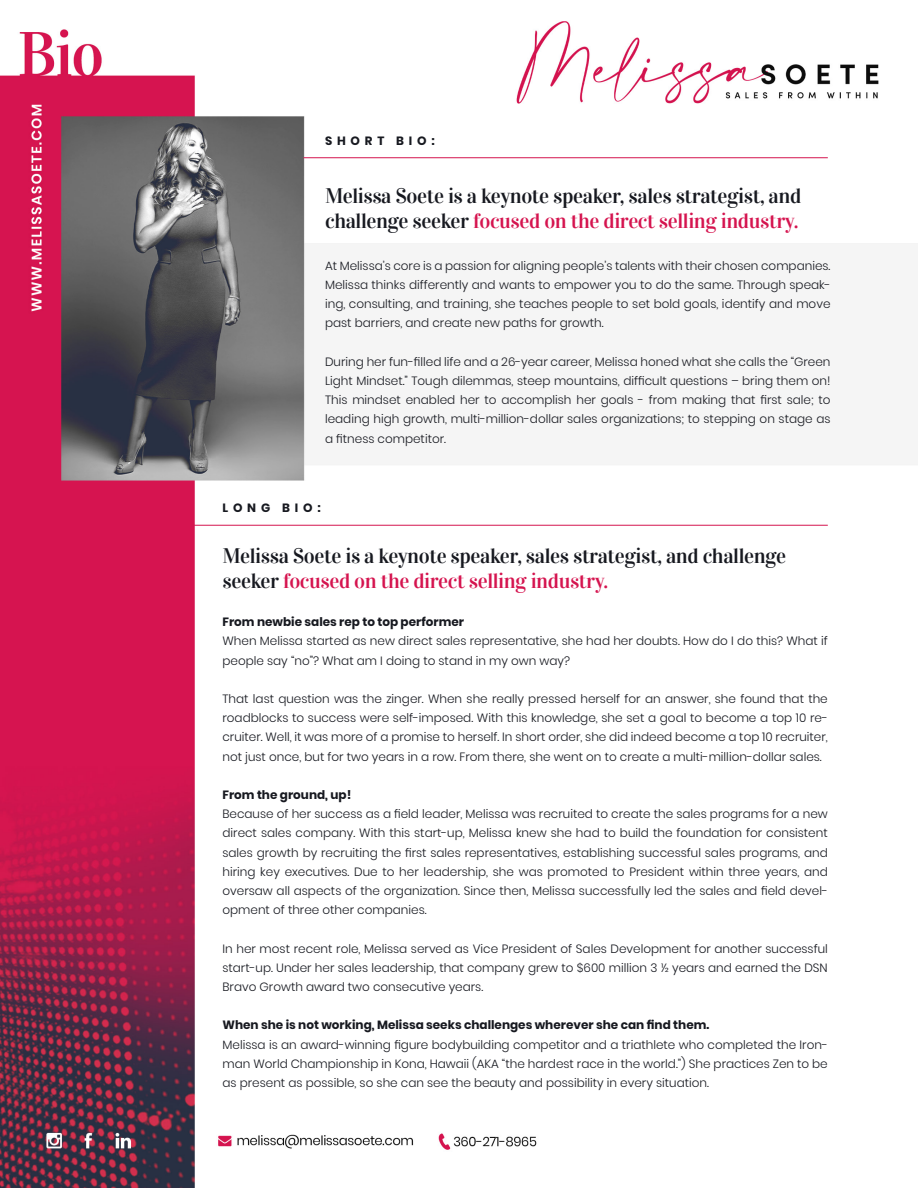
<style>
.page{position:relative;width:918px;height:1188px;background:#fff}
.page>*{position:absolute;margin:0;border:0;box-sizing:border-box;transform-origin:0 0}
.t1{font:21px/25.2px "Vidaloka";letter-spacing:-.02em;color:#171920}
.t2{font:300 12px/19.2px "Poppins";color:#171920;text-align:justify}
.t3{font:700 12px "Poppins";color:#171920}
.t4{font:700 12px "Poppins";letter-spacing:.4em;color:#171920}
.s1{color:#d5144f}
</style>
<div class="page">
<img style="left:0;top:21px;width:918px;height:1167px">
<hr style="left:192px;top:525px;width:636px;height:1px;background:#d5144f">
<hr style="left:303px;top:157px;width:525px;height:1px;background:#d5144f">
<p class="t4" style="left:325px;top:133px;width:111px">SHORT BIO:</p>
<h1 class="t1" style="left:325px;top:184px;width:478px">Melissa Soete is a keynote speaker, sales strategist, and challenge seeker <span class="s1">focused on the direct selling industry.</span></h1>
<p class="t2" style="left:325px;top:256px;width:507px">At Melissa’s core is a passion for aligning people’s talents with their chosen companies.<br>Melissa thinks differently and wants to empower you to do the same. Through speak&shy;ing, consulting, and training, she teaches people to set bold goals, identify and move past barriers, and create new paths for growth.</p>
<p class="t2" style="left:325px;top:352px;width:507px">During her fun-filled life and a 26-year career, Melissa honed what she calls the “Green Light Mindset.” Tough dilemmas, steep mountains, difficult questions – bring them on!<br>This mindset enabled her to accomplish her goals - from making that first sale; to leading high growth, multi-million-dollar sales organizations; to stepping on stage as a fitness competitor.</p>
<p class="t3" style="left:222px;top:501px;width:100px">LONG BIO:</p>
<h1 class="t1" style="left:222px;top:543px;width:565px">Melissa Soete is a keynote speaker, sales strategist, and challenge seeker <span class="s1">focused on the direct selling industry.</span></h1>
<p class="t3" style="left:222px;top:615px;width:243px">From newbie sales rep to top performer</p>
<p class="t2" style="left:222px;top:632px;width:607px">When Melissa started as new direct sales representative, she had her doubts. How do I do this? What if people say “no”? What am I doing to stand in my own way?</p>
<p class="t2" style="left:222px;top:689px;width:607px">That last question was the zinger. When she really pressed herself for an answer, she found that the roadblocks to success were self-imposed. With this knowledge, she set a goal to become a top 10 re&shy;cruiter. Well, it was more of a promise to herself. In short order, she did indeed become a top 10 recruiter, not just once, but for two years in a row. From there, she went on to create a multi-million-dollar sales.</p>
<p class="t3" style="left:222px;top:788px;width:130px">From the ground, up!</p>
<p class="t2" style="left:222px;top:804px;width:607px">Because of her success as a field leader, Melissa was recruited to create the sales programs for a new direct sales company. With this start-up, Melissa knew she had to build the foundation for consistent sales growth by recruiting the first sales representatives, establishing successful sales programs, and hiring key executives. Due to her leadership, she was promoted to President within three years, and oversaw all aspects of the organization. Since then, Melissa successfully led the sales and field devel&shy;opment of three other companies.</p>
<p class="t2" style="left:222px;top:939px;width:607px">In her most recent role, Melissa served as Vice President of Sales Development for another successful start-up. Under her sales leadership, that company grew to $600 million 3 ½ years and earned the DSN Bravo Growth award two consecutive years.</p>
<p class="t3" style="left:222px;top:1018px;width:488px">When she is not working, Melissa seeks challenges wherever she can find them.</p>
<p class="t2" style="left:222px;top:1035px;width:607px">Melissa is an award-winning figure bodybuilding competitor and a triathlete who completed the Iron&shy;man World Championship in Kona, Hawaii (AKA “the hardest race in the world.”) She practices Zen to be as present as possible, so she can see the beauty and possibility in every situation.</p>
</div>
